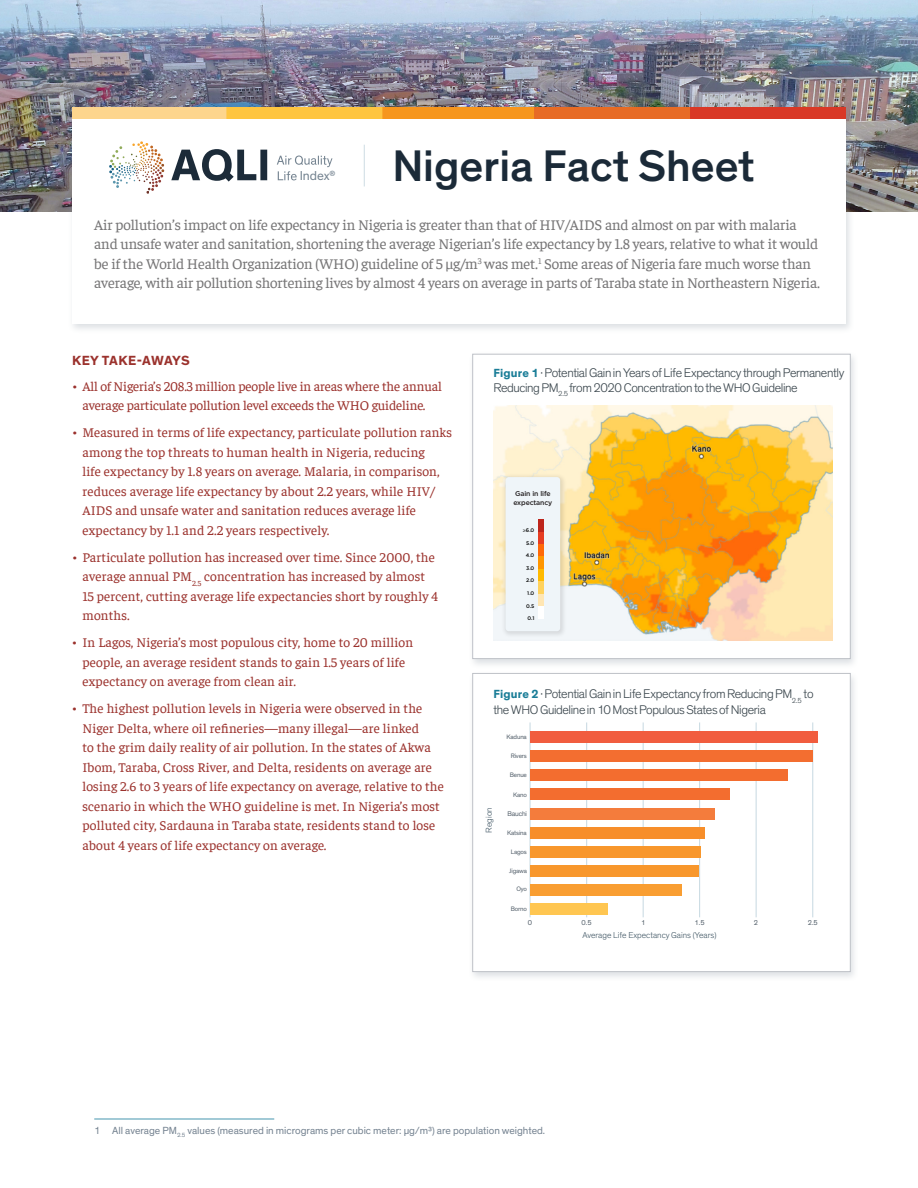
<style>
.page{position:relative;width:918px;height:1188px;background:#fff}
.page>*{position:absolute;margin:0;border:0;box-sizing:border-box;transform-origin:0 0}
.t1{font:500 45px "Theinhardt";color:#1b2a38}
.t2{font:15px/19.5px "Faustina";letter-spacing:-.01em;color:#767576}
.t3{font:13.5px/19.5px "Faustina";letter-spacing:.01em;color:#9b322d}
.t4{font:13.5px/19.5px "Faustina";letter-spacing:-.01em;color:#9b322d;text-align:center}
.t5{font:700 13.5px "Theinhardt";letter-spacing:.01em;color:#9b322d}
.t6{font:13.2px "Theinhardt";letter-spacing:-.005em;color:#748390}
.t7{font:300 12.75px/15.3px "Theinhardt";letter-spacing:-.03em;color:#37434a}
.t8{font:10.5px "Theinhardt";color:#758391}
.t9{font:300 8.7px "Theinhardt";color:#415765}
.t10{font:7.2px "Theinhardt";color:#54606b}
.t11{font:500 6.9px/9.4px "Gotham";letter-spacing:-.015em;color:#231f20}
.t12{font:6.6px "Theinhardt";letter-spacing:-.025em;color:#54606b}
.t13{font:6.6px "Helvetica Neue";letter-spacing:-.025em;color:#54606b}
.t14{font:500 5.1px "Gotham";color:#000}
.s1{font-weight:700;font-size:12px;color:#1a7d97}
.s2{font-family:"Myriad Pro";font-weight:400}
</style>
<div class="page">
<div style="left:468px;top:351px;width:391px;height:318px;background:#758391;opacity:.25"></div>
<div style="left:472px;top:354px;width:378px;height:305px;background:#fff;border:1px solid #bfc2c8"></div>
<div style="left:468px;top:670px;width:391px;height:312px;background:#758391;opacity:.25"></div>
<div style="left:472px;top:673px;width:378px;height:299px;background:#fff;border:1px solid #bfc2c8"></div>
<img style="left:0;top:0;width:918px;height:211px">
<img style="left:494px;top:406px;width:338px;height:234px">
<hr style="left:530px;top:722px;width:1px;height:195px;background:#c6d8e1">
<hr style="left:586px;top:722px;width:1px;height:195px;background:#c6d8e1">
<hr style="left:643px;top:722px;width:1px;height:195px;background:#c6d8e1">
<hr style="left:756px;top:722px;width:1px;height:195px;background:#c6d8e1">
<hr style="left:813px;top:722px;width:1px;height:195px;background:#c6d8e1">
<hr style="left:699px;top:722px;width:1px;height:195px;background:#c6d8e1">
<div style="left:530px;top:904px;width:77px;height:11px;background:#ffc651"></div>
<div style="left:530px;top:827px;width:175px;height:12px;background:#f78e2a"></div>
<div style="left:530px;top:865px;width:168px;height:12px;background:#f8972c"></div>
<div style="left:530px;top:769px;width:258px;height:12px;background:#f36d2f"></div>
<div style="left:530px;top:731px;width:287px;height:12px;background:#f15d3f"></div>
<div style="left:530px;top:750px;width:283px;height:12px;background:#f36e30"></div>
<div style="left:530px;top:884px;width:152px;height:12px;background:#f99e32"></div>
<div style="left:530px;top:808px;width:185px;height:11px;background:#f47c3c"></div>
<div style="left:530px;top:788px;width:200px;height:12px;background:#f36d2f"></div>
<div style="left:530px;top:846px;width:171px;height:12px;background:#f8972c"></div>
<div style="left:501px;top:473px;width:67px;height:165px;background:#000;opacity:.12"></div>
<div style="left:506px;top:477px;width:54px;height:154px;background:#eff5f9;border-radius:3px"></div>
<div style="left:538px;top:569px;width:6px;height:12px;background:#ffba00"></div>
<div style="left:538px;top:581px;width:6px;height:13px;background:#ffd25d"></div>
<div style="left:538px;top:594px;width:6px;height:13px;background:#ffe6b3"></div>
<div style="left:538px;top:531px;width:6px;height:13px;background:#e63d23"></div>
<div style="left:538px;top:519px;width:6px;height:12px;background:#bd251c"></div>
<div style="left:538px;top:544px;width:6px;height:12px;background:#ff6908"></div>
<div style="left:538px;top:556px;width:6px;height:13px;background:#ff9600"></div>
<div style="left:538px;top:607px;width:6px;height:12px;background:#fff"></div>
<div style="left:68px;top:105px;width:787px;height:229px;background:#758391;opacity:.25"></div>
<div style="left:72px;top:108px;width:774px;height:216px;background:#fff"></div>
<img style="left:72px;top:108px;width:774px;height:11px">
<svg style="left:109px;top:141px;width:55px;height:53px"></svg>
<svg style="left:171px;top:149px;width:96px;height:33px"></svg>
<svg style="left:277px;top:156px;width:55px;height:24px"></svg>
<hr style="left:94px;top:1119px;width:180px;height:1px;background:#4695ae">
<hr style="left:364px;top:145px;width:1px;height:41px;background:#cedce3">
<p class="t6" style="left:300px;top:168px;width:37px">Index<sup>®</sup></p>
<h1 class="t1" style="left:392px;top:139px;width:364px">Nigeria Fact Sheet</h1>
<p class="t2" style="left:94px;top:214px;width:727px">Air pollution’s impact on life expectancy in Nigeria is greater than that of HIV/AIDS and almost on par with malaria and unsafe water and sanitation, shortening the average Nigerian’s life expectancy by 1.8 years, relative to what it would be if the World Health Organization (WHO) guideline of 5 µg/m<sup>3</sup> was met.<sup>1</sup> Some areas of Nigeria fare much worse than average, with air pollution shortening lives by almost 4 years on average in parts of Taraba state in Northeastern Nigeria.</p>
<p class="t5" style="left:72px;top:352px;width:119px">KEY TAKE-AWAYS</p>
<p class="t4" style="left:72px;top:375px;width:371px">• All of Nigeria’s 208.3 million people live in areas where the annual average particulate pollution level exceeds the WHO guideline.</p>
<p class="t3" style="left:83px;top:422px;width:371px;text-indent:-11px">• Measured in terms of life expectancy, particulate pollution ranks among the top threats to human health in Nigeria, reducing<br>life expectancy by 1.8 years on average. Malaria, in comparison, reduces average life expectancy by about 2.2 years, while HIV/ AIDS and unsafe water and sanitation reduces average life expectancy by 1.1 and 2.2 years respectively.</p>
<p class="t3" style="left:83px;top:546px;width:357px;text-indent:-11px">• Particulate pollution has increased over time. Since 2000, the average annual PM<sub>2.5</sub> concentration has increased by almost 15 percent, cutting average life expectancies short by roughly 4 months.</p>
<p class="t3" style="left:83px;top:632px;width:332px;text-indent:-11px">• In Lagos, Nigeria’s most populous city, home to 20 million people, an average resident stands to gain 1.5 years of life expectancy on average from clean air.</p>
<p class="t3" style="left:83px;top:698px;width:363px;text-indent:-11px">• The highest pollution levels in Nigeria were observed in the Niger Delta, where oil refineries—many illegal—are linked<br>to the grim daily reality of air pollution. In the states of Akwa Ibom, Taraba, Cross River, and Delta, residents on average are losing 2.6 to 3 years of life expectancy on average, relative to the scenario in which the WHO guideline is met. In Nigeria’s most polluted city, Sardauna in Taraba state, residents stand to lose about 4 years of life expectancy on average.</p>
<p class="t7" style="left:493px;top:365px;width:353px"><span class="s1">Figure 1</span> · Potential Gain in Years of Life Expectancy through Permanently<br>Reducing PM<sub>2.5</sub> from 2020 Concentration to the WHO Guideline</p>
<p class="t11" style="left:513px;top:488px;width:40px">Gain in life expectancy</p>
<p class="t14" style="left:523px;top:527px;width:13px"><span class="s2">≥</span>6.0</p>
<p class="t14" style="left:526px;top:552px;width:10px">4.0</p>
<p class="t14" style="left:526px;top:565px;width:10px">3.0</p>
<p class="t14" style="left:526px;top:540px;width:10px">5.0</p>
<p class="t14" style="left:526px;top:577px;width:10px">2.0</p>
<p class="t14" style="left:527px;top:590px;width:9px">1.0</p>
<p class="t14" style="left:526px;top:602px;width:10px">0.5</p>
<p class="t14" style="left:528px;top:615px;width:8px">0.1</p>
<p class="t7" style="left:493px;top:687px;width:322px"><span class="s1">Figure 2</span> · Potential Gain in Life Expectancy from Reducing PM<sub>2.5</sub> to the WHO Guideline in 10 Most Populous States of Nigeria</p>
<p class="t12" style="left:507px;top:733px;width:22px">Kaduna</p>
<p class="t12" style="left:511px;top:752px;width:18px">Rivers</p>
<p class="t12" style="left:510px;top:771px;width:19px">Benue</p>
<p class="t9" style="left:484px;top:833px;width:27px;rotate:-90deg">Region</p>
<p class="t12" style="left:513px;top:791px;width:15px">Kano</p>
<p class="t13" style="left:508px;top:808px;width:21px">Bauchi</p>
<p class="t12" style="left:507px;top:829px;width:21px">Katsina</p>
<p class="t12" style="left:511px;top:848px;width:18px">Lagos</p>
<p class="t12" style="left:509px;top:867px;width:19px">Jigawa</p>
<p class="t12" style="left:516px;top:885px;width:12px">Oyo</p>
<p class="t12" style="left:511px;top:905px;width:18px">Borno</p>
<p class="t10" style="left:528px;top:918px;width:6px">0</p>
<p class="t10" style="left:582px;top:918px;width:12px">0.5</p>
<p class="t10" style="left:641px;top:918px;width:6px">1</p>
<p class="t10" style="left:695px;top:918px;width:12px">1.5</p>
<p class="t10" style="left:754px;top:918px;width:6px">2</p>
<p class="t10" style="left:808px;top:918px;width:12px">2.5</p>
<p class="t9" style="left:582px;top:930px;width:136px">Average Life Expectancy Gains (Years)</p>
<p class="t8" style="left:94px;top:1124px;width:452px">1 All average PM<sub>2.5</sub> values (measured in micrograms per cubic meter: µg/m³) are population weighted.</p>
</div>
